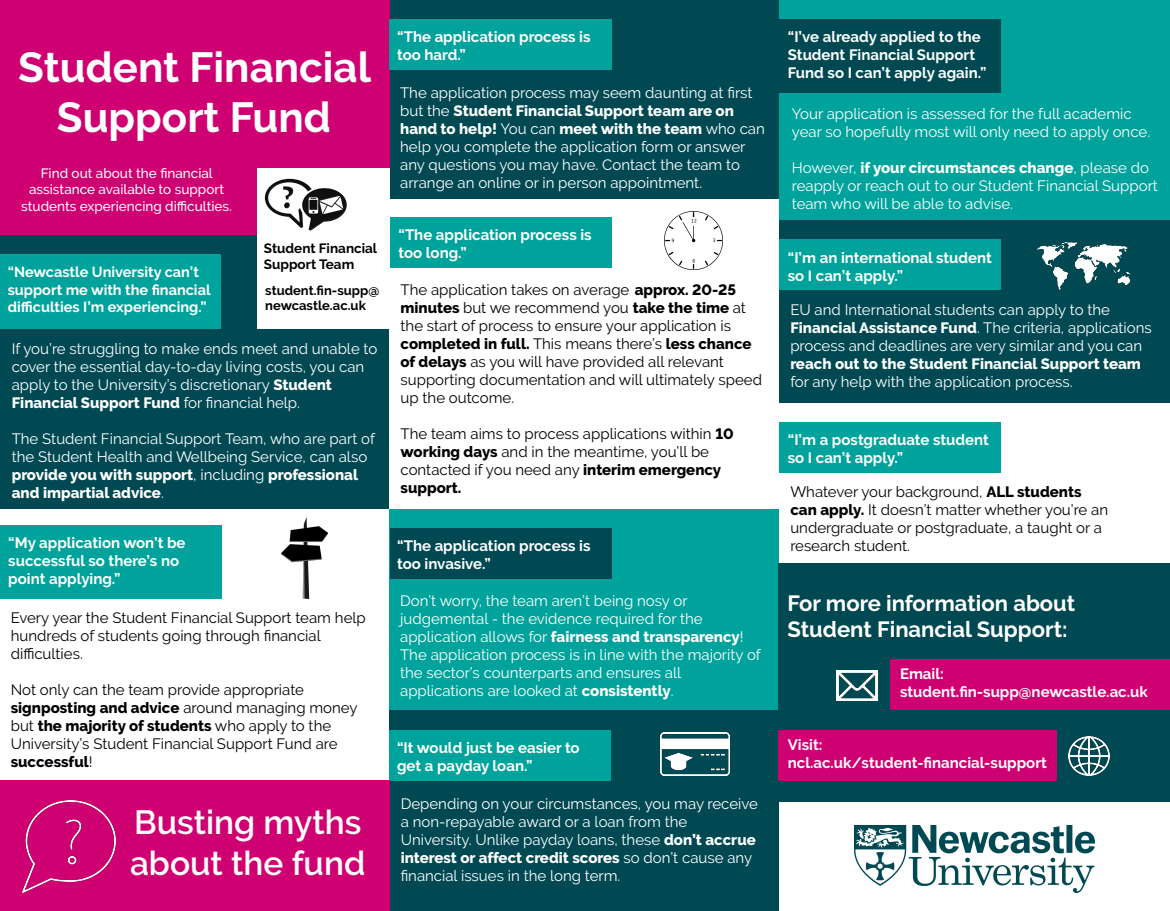
<style>
.page{position:relative;width:1170px;height:911px;background:#fff}
.page>*{position:absolute;margin:0;border:0;box-sizing:border-box;transform-origin:0 0}
.t1{font:700 42px/50.4px "Derailed";color:#fff;text-align:center}
.t2{font:600 33.5px "Derailed";color:#fff}
.t3{font:700 22px "Derailed";color:#fff}
.t4{font:15px/18px "Derailed";color:#fff}
.t5{font:15px/18px "Derailed";color:#000}
.t6{font:700 15px/18px "Derailed";color:#fff}
.t7{font:700 14.5px/17.4px "Derailed";color:#fff}
.t8{font:500 13.5px/16.2px "Derailed";color:#fff;text-align:center}
.t9{font:700 13.5px/16.2px "Derailed";color:#000}
.t10{font:700 13px/15.6px "Derailed";color:#000}
.s1{font-weight:800}
</style>
<div class="page">
<div style="left:0;top:0;width:390px;height:235px;background:#cf0072"></div>
<div style="left:0;top:235px;width:390px;height:273px;background:#004953"></div>
<div style="left:257px;top:168px;width:134px;height:161px;background:#fff"></div>
<img style="left:264px;top:178px;width:83px;height:53px">
<div style="left:0;top:254px;width:221px;height:74px;background:#00a39b"></div>
<div style="left:0;top:525px;width:222px;height:74px;background:#00a39b"></div>
<div style="left:390px;top:0;width:389px;height:198px;background:#004953"></div>
<div style="left:389px;top:19px;width:222px;height:51px;background:#00a39b"></div>
<div style="left:389px;top:509px;width:390px;height:205px;background:#00a39b"></div>
<div style="left:389px;top:528px;width:222px;height:51px;background:#004953"></div>
<div style="left:390px;top:217px;width:222px;height:51px;background:#00a39b"></div>
<div style="left:389px;top:710px;width:390px;height:201px;background:#004953"></div>
<div style="left:389px;top:730px;width:222px;height:51px;background:#00a39b"></div>
<div style="left:779px;top:0;width:391px;height:220px;background:#00a39b"></div>
<div style="left:779px;top:19px;width:222px;height:74px;background:#004953"></div>
<div style="left:0;top:780px;width:389px;height:131px;background:#cf0072"></div>
<div style="left:779px;top:220px;width:391px;height:182px;background:#004953"></div>
<div style="left:779px;top:239px;width:221px;height:51px;background:#00a39b"></div>
<div style="left:779px;top:422px;width:221px;height:50px;background:#00a39b"></div>
<div style="left:779px;top:564px;width:391px;height:238px;background:#004953"></div>
<div style="left:890px;top:659px;width:280px;height:51px;background:#cf0072"></div>
<div style="left:778px;top:730px;width:279px;height:51px;background:#cf0072"></div>
<img style="left:854px;top:825px;width:240px;height:68px">
<img style="left:22px;top:800px;width:93px;height:93px">
<img style="left:836px;top:670px;width:41px;height:31px">
<img style="left:1068px;top:736px;width:41px;height:40px">
<img style="left:282px;top:518px;width:45px;height:80px">
<img style="left:664px;top:212px;width:59px;height:58px">
<img style="left:661px;top:732px;width:68px;height:44px">
<img style="left:1037px;top:242px;width:93px;height:48px">
<p class="t1" style="left:18px;top:42px;width:354px">Student Financial<br>Support Fund</p>
<p class="t8" style="left:41px;top:166px;width:174px">Find out about the financial</p>
<p class="t8" style="left:21px;top:182px;width:212px">assistance available to support students experiencing difficulties.</p>
<p class="t9" style="left:264px;top:241px;width:115px">Student Financial<br>Support Team</p>
<p class="t10" style="left:265px;top:283px;width:115px">student.fin-supp@ newcastle.ac.uk</p>
<p class="t7" style="left:8px;top:264px;width:204px">“Newcastle University can’t support me with the financial difficulties I’m experiencing.”</p>
<p class="t4" style="left:12px;top:340px;width:367px">If you’re struggling to make ends meet and unable to cover the essential day-to-day living costs, you can apply to the University’s discretionary <span class="s1">Student Financial Support Fund</span> for financial help.</p>
<p class="t4" style="left:12px;top:430px;width:365px">The Student Financial Support Team, who are part of the Student Health and Wellbeing Service, can also <span class="s1">provide you with support</span>, including <span class="s1">professional and impartial advice</span>.</p>
<p class="t6" style="left:8px;top:534px;width:179px">“My application won’t be successful so there’s no point applying.”</p>
<p class="t5" style="left:11px;top:609px;width:356px">Every year the Student Financial Support team help hundreds of students going through financial difficulties.</p>
<p class="t5" style="left:11px;top:681px;width:348px">Not only can the team provide appropriate <span class="s1">signposting and advice</span> around managing money but <span class="s1">the majority of students</span> who apply to the University’s Student Financial Support Fund are <span class="s1">successful</span>!</p>
<p class="t2" style="left:134px;top:804px;width:229px">Busting myths</p>
<p class="t2" style="left:130px;top:844px;width:237px">about the fund</p>
<p class="t6" style="left:397px;top:28px;width:195px">“The application process is too hard.”</p>
<p class="t4" style="left:400px;top:84px;width:366px">The application process may seem daunting at first but the <span class="s1">Student Financial Support team are on hand to help!</span> You can <span class="s1">meet with the team</span> who can help you complete the application form or answer any questions you may have. Contact the team to arrange an online or in person appointment.</p>
<p class="t6" style="left:398px;top:226px;width:195px">“The application process is too long.”</p>
<p class="t5" style="left:400px;top:281px;width:363px">The application takes on average <span class="s1">approx. 20-25 minutes</span> but we recommend you <span class="s1">take the time</span> at the start of process to ensure your application is <span class="s1">completed in full.</span> This means there’s <span class="s1">less chance of delays</span> as you will have provided all relevant supporting documentation and will ultimately speed up the outcome.</p>
<p class="t5" style="left:400px;top:425px;width:335px">The team aims to process applications within <span class="s1">10 working days</span> and in the meantime, you’ll be contacted if you need any <span class="s1">interim emergency support.</span></p>
<p class="t6" style="left:397px;top:537px;width:195px">“The application process is too invasive.”</p>
<p class="t4" style="left:400px;top:592px;width:362px">Don’t worry, the team aren’t being nosy or judgemental - the evidence required for the application allows for <span class="s1">fairness and transparency</span>!<br>The application process is in line with the majority of the sector’s counterparts and ensures all applications are looked at <span class="s1">consistently</span>.</p>
<p class="t6" style="left:397px;top:739px;width:184px">“It would just be easier to get a payday loan.”</p>
<p class="t4" style="left:401px;top:794px;width:359px">Depending on your circumstances, you may receive a non-repayable award or a loan from the University. Unlike payday loans, these <span class="s1">don’t accrue interest or affect credit scores</span> so don’t cause any financial issues in the long term.</p>
<p class="t6" style="left:788px;top:28px;width:200px">“I’ve already applied to the<br>Student Financial Support<br>Fund so I can’t apply again.”</p>
<p class="t4" style="left:792px;top:104px;width:360px">Your application is assessed for the full academic year so hopefully most will only need to apply once.</p>
<p class="t4" style="left:791px;top:158px;width:367px">However, <span class="s1">if your circumstances change</span>, please do reapply or reach out to our Student Financial Support team who will be able to advise.</p>
<p class="t6" style="left:788px;top:249px;width:206px">“I’m an international student so I can’t apply.”</p>
<p class="t4" style="left:790px;top:301px;width:363px">EU and International students can apply to the <span class="s1">Financial Assistance Fund</span>. The criteria, applications process and deadlines are very similar and you can <span class="s1">reach out to the Student Financial Support team </span>for any help with the application process.</p>
<p class="t6" style="left:788px;top:431px;width:203px">“I’m a postgraduate student so I can’t apply.”</p>
<p class="t5" style="left:790px;top:483px;width:319px">Whatever your background, <span class="s1">ALL students can apply.</span> It doesn’t matter whether you’re an undergraduate or postgraduate, a taught or a research student.</p>
<p class="t3" style="left:787px;top:590px;width:289px">For more information about</p>
<p class="t3" style="left:787px;top:617px;width:282px">Student Financial Support:</p>
<p class="t6" style="left:900px;top:665px;width:45px">Email:</p>
<p class="t6" style="left:900px;top:683px;width:249px">student.fin-supp@newcastle.ac.uk</p>
<p class="t6" style="left:788px;top:736px;width:36px">Visit:</p>
<p class="t6" style="left:788px;top:754px;width:261px">ncl.ac.uk/student-financial-support</p>
</div>
